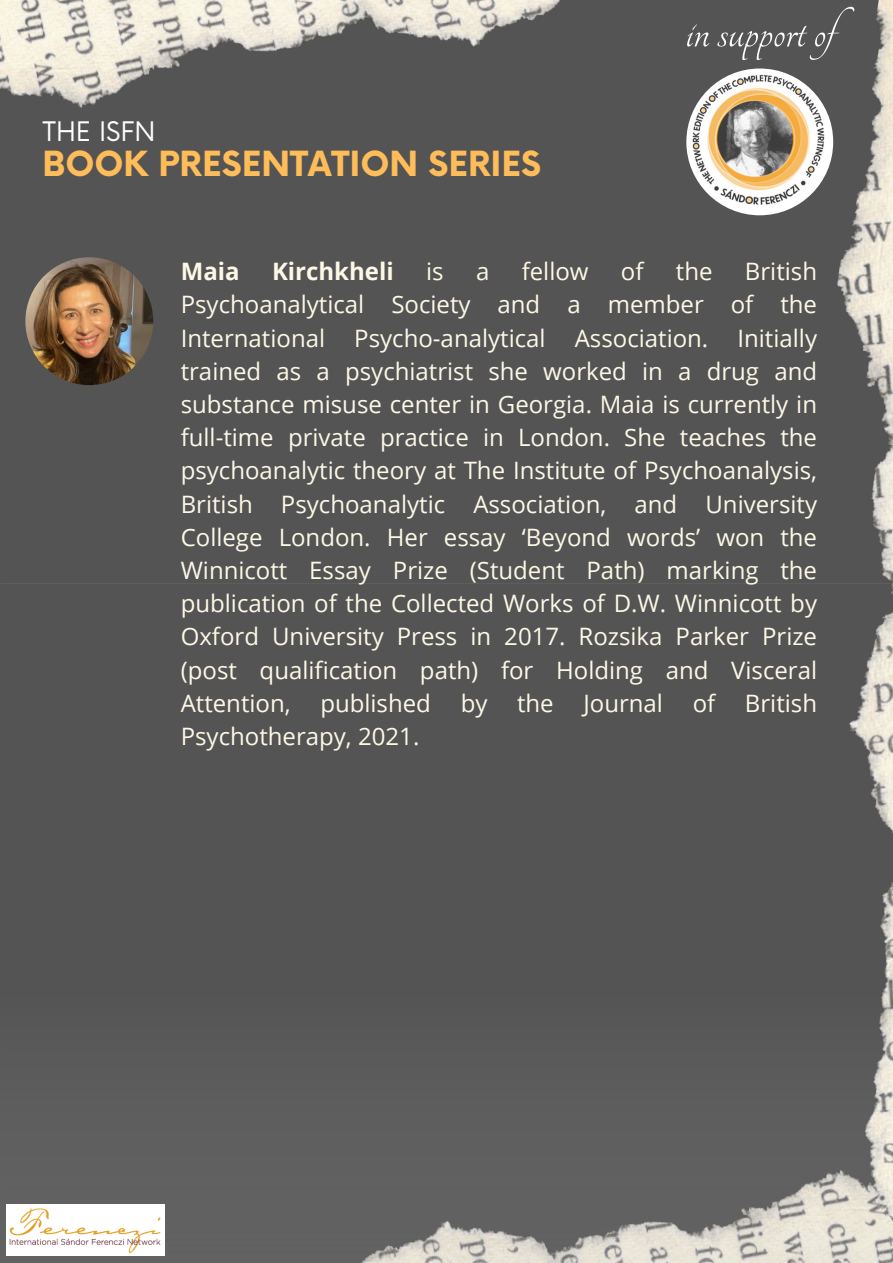
<style>
.page{position:relative;width:893px;height:1263px;background:#545454}
.page>*{position:absolute;margin:0;border:0;box-sizing:border-box;transform-origin:0 0}
.t1{font:54.75px "Tangerine";color:#fff}
.t2{font:700 33.75px "Now";color:#ffbd59}
.t3{font:26.25px "Now";color:#fff}
.t4{font:24px/33.2px "Open Sans";color:#fdf8e6;text-align:justify}
.t5{font:700 24px "Open Sans";color:#fdf8e6}
</style>
<div class="page">
<svg style="left:0;top:1131px;width:893px;height:132px;fill:#616161"></svg>
<img style="left:0;top:0;width:560px;height:108px">
<img style="left:6px;top:1204px;width:158px;height:51px">
<img style="left:702px;top:0;width:191px;height:1241px">
<img style="left:25px;top:257px;width:128px;height:128px;border-radius:50%">
<img style="left:686px;top:68px;width:147px;height:147px;border-radius:50%">
<p class="t3" style="left:42px;top:117px;width:115px">THE ISFN</p>
<p class="t2" style="left:42px;top:146px;width:500px">BOOK PRESENTATION SERIES</p>
<p class="t1" style="left:685px;top:5px;width:186px">in support of</p>
<p class="t5" style="left:181px;top:255px;width:60px">Maia</p>
<p class="t5" style="left:272px;top:255px;width:123px">Kirchkheli</p>
<p class="t4" style="left:426px;top:254px;width:19px">is</p>
<p class="t4" style="left:476px;top:254px;width:15px">a</p>
<p class="t4" style="left:522px;top:254px;width:68px">fellow</p>
<p class="t4" style="left:621px;top:254px;width:24px">of</p>
<p class="t4" style="left:676px;top:254px;width:38px">the</p>
<p class="t4" style="left:181px;top:254px;width:638px;text-indent:564px">British Psychoanalytical Society and a member of the International Psycho-analytical Association. Initially trained as a psychiatrist she worked in a drug and substance misuse center in Georgia. Maia is currently in full-time private practice in London. She teaches the psychoanalytic theory at The Institute of Psychoanalysis, British Psychoanalytic Association, and University College London. Her essay ‘Beyond words’ won the Winnicott Essay Prize (Student Path) marking the publication of the Collected Works of D.W. Winnicott by Oxford University Press in 2017. Rozsika Parker Prize (post qualification path) for Holding and Visceral Attention, published by the Journal of British Psychotherapy, 2021.</p>
</div>
